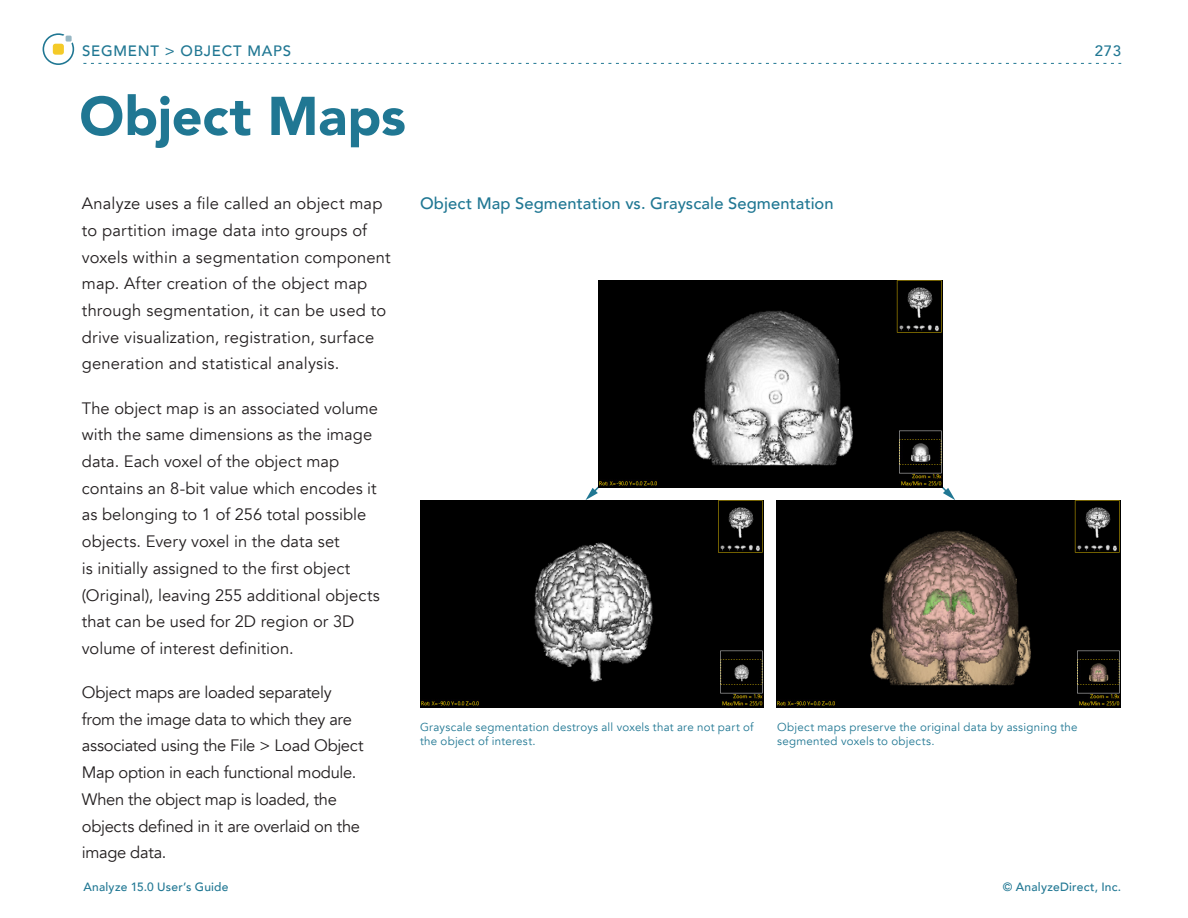
<style>
.page{position:relative;width:1188px;height:918px;background:#fff}
.page>*{position:absolute;margin:0;border:0;box-sizing:border-box;transform-origin:0 0}
.t1{font:900 54px "Avenir";letter-spacing:-.005em;color:#207793}
.Text{font:16.5px/26.7px "Avenir";color:#231f20}
.Text-2{font:16.5px/26.7px "Avenir";letter-spacing:-.02em;color:#231f20}
.Emphasis_Subhead{font:500 16.5px "Avenir";letter-spacing:.005em;color:#207793}
.t2{font:500 15px "Avenir";letter-spacing:.05em;color:#207793}
.t3{font:500 12px "Avenir";letter-spacing:.02em;color:#207793}
.Notes{font:11.55px/13.2px "Avenir";letter-spacing:.025em;color:#207793}
</style>
<div class="page">
<svg style="left:83px;top:63px;width:1038px;height:1px"></svg>
<svg style="left:43px;top:33px;width:31px;height:32px"></svg>
<svg style="left:585px;top:486px;width:15px;height:14px"></svg>
<svg style="left:941px;top:486px;width:14px;height:14px"></svg>
<img style="left:598px;top:280px;width:344px;height:207px">
<img style="left:420px;top:500px;width:344px;height:207px">
<img style="left:777px;top:500px;width:344px;height:207px">
<p class="t2" style="left:82px;top:38px;width:210px">SEGMENT &gt; OBJECT MAPS</p>
<p class="t1" style="left:79px;top:70px;width:328px">Object Maps</p>
<p class="t2" style="left:1095px;top:38px;width:28px">273</p>
<p class="Text" style="left:82px;top:191px;width:310px">Analyze uses a file called an object map to partition image data into groups of voxels within a segmentation component map. After creation of the object map through segmentation, it can be used to drive visualization, registration, surface generation and statistical analysis.</p>
<p class="Text" style="left:82px;top:395px;width:300px">The object map is an associated volume with the same dimensions as the image data. Each voxel of the object map contains an 8-bit value which encodes it as belonging to 1 of 256 total possible objects. Every voxel in the data set<br>is initially assigned to the first object (Original), leaving 255 additional objects that can be used for 2D region or 3D volume of interest definition.</p>
<p class="Text-2" style="left:82px;top:679px;width:283px">Object maps are loaded separately from the image data to which they are associated using the File &gt; Load Object Map option in each functional module.<br>When the object map is loaded, the objects defined in it are overlaid on the image data.</p>
<p class="Emphasis_Subhead" style="left:420px;top:189px;width:415px">Object Map Segmentation vs. Grayscale Segmentation</p>
<p class="Notes" style="left:420px;top:721px;width:335px">Grayscale segmentation destroys all voxels that are not part of the object of interest.</p>
<p class="Notes" style="left:777px;top:721px;width:302px">Object maps preserve the original data by assigning the segmented voxels to objects.</p>
<p class="t3" style="left:83px;top:876px;width:147px">Analyze 15.0 User’s Guide</p>
<p class="t3" style="left:1003px;top:876px;width:120px">© AnalyzeDirect, Inc.</p>
</div>
